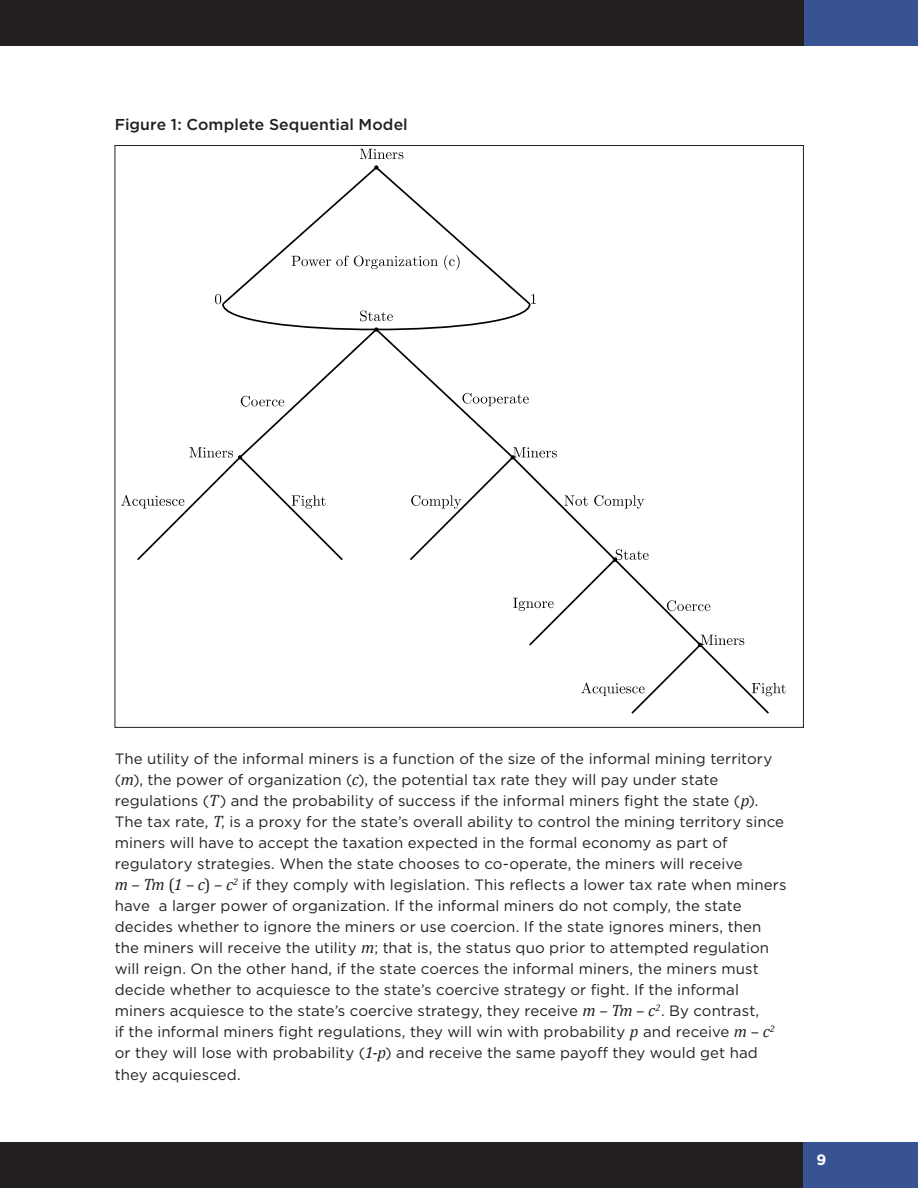
<style>
.page{position:relative;width:918px;height:1188px;background:#fff}
.page>*{position:absolute;margin:0;border:0;box-sizing:border-box;transform-origin:0 0}
.t1{font:500 15.75px "Gotham";letter-spacing:.005em;color:#231f20}
.t2{font:15px/21px "Gotham";letter-spacing:.005em;color:#231f20}
.t3{font:700 15px "Gotham";color:#fff}
.s1{font-family:"Cambria";font-style:italic;font-size:16.5px}
.s2{font-family:"Cambria";font-size:16.5px}
</style>
<div class="page">
<div style="left:802px;top:1143px;width:116px;height:45px;background:#375392"></div>
<div style="left:803px;top:0;width:115px;height:45px;background:#375392"></div>
<div style="left:0;top:1143px;width:802px;height:45px;background:#231f20"></div>
<div style="left:0;top:0;width:803px;height:45px;background:#231f20"></div>
<svg style="left:121px;top:149px;width:665px;height:565px"></svg>
<p class="t1" style="left:115px;top:114px;width:295px">Figure 1: Complete Sequential Model</p>
<p class="t2" style="left:115px;top:748px;width:673px">The utility of the informal miners is a function of the size of the informal mining territory (<span class="s1">m</span>), the power of organization (<span class="s1">c</span>), the potential tax rate they will pay under state regulations (<span class="s1">T</span>) and the probability of success if the informal miners fight the state (<span class="s1">p</span>).<br>The tax rate, <span class="s1">T</span>, is a proxy for the state’s overall ability to control the mining territory since miners will have to accept the taxation expected in the formal economy as part of regulatory strategies. When the state chooses to co-operate, the miners will receive<br><span class="s1">m – Tm</span> <span class="s2">(</span><span class="s1">1 – c</span><span class="s2">)</span> <span class="s1">– c</span><sup>2</sup> if they comply with legislation. This reflects a lower tax rate when miners have a larger power of organization. If the informal miners do not comply, the state decides whether to ignore the miners or use coercion. If the state ignores miners, then the miners will receive the utility <span class="s1">m</span>; that is, the status quo prior to attempted regulation will reign. On the other hand, if the state coerces the informal miners, the miners must decide whether to acquiesce to the state’s coercive strategy or fight. If the informal miners acquiesce to the state’s coercive strategy, they receive <span class="s1">m – Tm – c</span><sup>2</sup>. By contrast,<br>if the informal miners fight regulations, they will win with probability <span class="s1">p</span> and receive <span class="s1">m – c</span><sup>2 </sup>or they will lose with probability (<span class="s1">1-p</span>) and receive the same payoff they would get had they acquiesced.</p>
<p class="t3" style="left:817px;top:1150px;width:11px">9</p>
</div>
